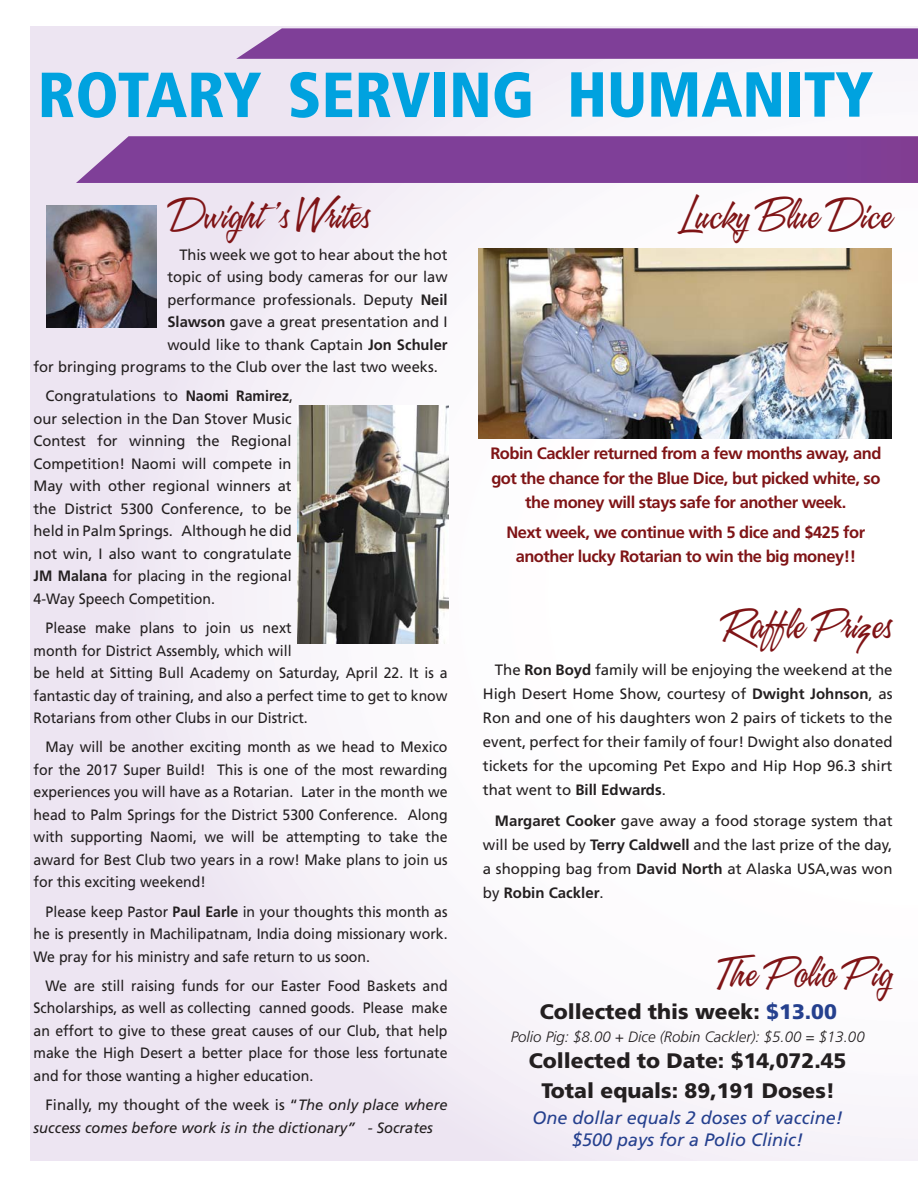
<style>
.page{position:relative;width:918px;height:1188px;background:#fff}
.page>*{position:absolute;margin:0;border:0;box-sizing:border-box;transform-origin:0 0}
.t1{font:39px "A&S Speedway";color:#7f1416}
.t2{font:900 21px/29.2px "Frutiger";color:#231f20;text-align:center}
.t3{font:italic 18px/22.5px "Frutiger";color:#25408e;text-align:center}
.t4{font:700 16.5px/24px "Frutiger";letter-spacing:-.03em;color:#7f1416;text-align:center}
.t5{font:15px/22.5px "Frutiger";color:#231f20;text-align:justify}
.t6{font:15px/22.5px "Frutiger";color:#231f20;text-align:justify;scale:.94 1}
.t7{font:italic 15px/22.5px "Frutiger";color:#231f20}
.t8{font:italic 300 15px "Frutiger";color:#231f20}
.s1{font-weight:700}
.s2{font-style:normal}
.s3{color:#25408e}
</style>
<div class="page">
<div style="left:31px;top:27px;width:887px;height:1134px;background:linear-gradient(to right,#ece4f1,#fff)"></div>
<div style="left:76px;top:136px;width:842px;height:47px;background:#7f3f98"></div>
<svg style="left:236px;top:28px;width:682px;height:31px;background:#84479c"></svg>
<svg style="left:42px;top:72px;width:219px;height:46px;background:#72c2e8"></svg>
<svg style="left:290px;top:72px;width:29px;height:46px"></svg>
<svg style="left:326px;top:73px;width:26px;height:44px"></svg>
<svg style="left:359px;top:73px;width:71px;height:44px;background:#64bee7"></svg>
<div style="left:435px;top:73px;width:10px;height:44px;background:#00a2df"></div>
<svg style="left:453px;top:73px;width:35px;height:44px;background:#43b6e5"></svg>
<svg style="left:495px;top:72px;width:35px;height:46px;background:#61c0e8"></svg>
<svg style="left:571px;top:72px;width:32px;height:45px"></svg>
<svg style="left:611px;top:72px;width:32px;height:45px"></svg>
<svg style="left:651px;top:72px;width:130px;height:45px"></svg>
<div style="left:789px;top:72px;width:11px;height:45px;background:#00a2df"></div>
<svg style="left:805px;top:72px;width:68px;height:45px"></svg>
<img style="left:46px;top:205px;width:111px;height:122px">
<img style="left:478px;top:249px;width:413px;height:189px">
<img style="left:298px;top:406px;width:150px;height:237px">
<h1 class="t1" style="left:167px;top:194px;width:203px">Dwight ’s Writes</h1>
<p class="t5" style="left:179px;top:244px;width:270px">This week we got to hear about the hot</p>
<p class="t5" style="left:167px;top:267px;width:282px">topic of using body cameras for our law</p>
<p class="t5" style="left:167px;top:289px;width:282px">performance professionals. Deputy <span class="s1">Neil</span></p>
<p class="t5" style="left:167px;top:312px;width:282px"><span class="s1">Slawson</span> gave a great presentation and I</p>
<p class="t5" style="left:167px;top:334px;width:282px">would like to thank Captain <span class="s1">Jon Schuler</span></p>
<p class="t5" style="left:34px;top:357px;width:406px">for bringing programs to the Club over the last two weeks.</p>
<p class="t5" style="left:34px;top:386px;width:261px;text-indent:12px">Congratulations to <span class="s1">Naomi Ramirez</span>, our selection in the Dan Stover Music Contest for winning the Regional Competition! Naomi will compete in May with other regional winners at the District 5300 Conference, to be held in Palm Springs. Although he did not win, I also want to congratulate <span class="s1">JM Malana</span> for placing in the regional 4-Way Speech Competition.</p>
<p class="t6" style="left:34px;top:618px;width:442px;text-align:left;text-indent:12px">Please make plans to join us next<br>month for District Assembly, which will<br>be held at Sitting Bull Academy on Saturday, April 22. It is a fantastic day of training, and also a perfect time to get to know Rotarians from other Clubs in our District.</p>
<p class="t6" style="left:34px;top:737px;width:442px;text-indent:12px">May will be another exciting month as we head to Mexico for the 2017 Super Build! This is one of the most rewarding experiences you will have as a Rotarian. Later in the month we head to Palm Springs for the District 5300 Conference. Along with supporting Naomi, we will be attempting to take the award for Best Club two years in a row! Make plans to join us for this exciting weekend!</p>
<p class="t6" style="left:34px;top:901px;width:442px;text-indent:12px">Please keep Pastor <span class="s1">Paul Earle</span> in your thoughts this month as he is presently in Machilipatnam, India doing missionary work.<br>We pray for his ministry and safe return to us soon.</p>
<p class="t6" style="left:34px;top:976px;width:442px;text-indent:12px">We are still raising funds for our Easter Food Baskets and Scholarships, as well as collecting canned goods. Please make an effort to give to these great causes of our Club, that help make the High Desert a better place for those less fortunate and for those wanting a higher education.</p>
<p class="t7" style="left:34px;top:1095px;width:416px;text-indent:12px"><span class="s2">Finally, my thought of the week is “</span>The only place where success comes before work is in the dictionary” - Socrates</p>
<h1 class="t1" style="left:678px;top:194px;width:214px">Lucky Blue Dice</h1>
<p class="t4" style="left:490px;top:443px;width:393px">Robin Cackler returned from a few months away, and got the chance for the Blue Dice, but picked white, so the money will stays safe for another week.</p>
<p class="t4" style="left:507px;top:522px;width:360px">Next week, we continue with 5 dice and $425 for another lucky Rotarian to win the big money!!</p>
<h1 class="t1" style="left:720px;top:603px;width:172px">Raffle Prizes</h1>
<p class="t5" style="left:483px;top:659px;width:411px;line-height:24px;text-indent:12px">The <span class="s1">Ron Boyd</span> family will be enjoying the weekend at the High Desert Home Show, courtesy of <span class="s1">Dwight Johnson</span>, as Ron and one of his daughters won 2 pairs of tickets to the event, perfect for their family of four! Dwight also donated tickets for the upcoming Pet Expo and Hip Hop 96.3 shirt that went to <span class="s1">Bill Edwards</span>.</p>
<p class="t5" style="left:483px;top:810px;width:411px;line-height:24px;text-indent:12px"><span class="s1">Margaret Cooker</span> gave away a food storage system that will be used by <span class="s1">Terry Caldwell</span> and the last prize of the day, a shopping bag from <span class="s1">David North</span> at Alaska USA,was won by <span class="s1">Robin Cackler</span>.</p>
<h1 class="t1" style="left:717px;top:952px;width:176px">The Polio Pig</h1>
<h2 class="t2" style="left:540px;top:998px;width:299px">Collected this week: <span class="s3">$13.00</span></h2>
<p class="t8" style="left:511px;top:1031px;width:355px">Polio Pig: $8.00 + Dice (Robin Cackler): $5.00 = $13.00</p>
<h2 class="t2" style="left:529px;top:1048px;width:319px">Collected to Date: $14,072.45<br>Total equals: 89,191 Doses!</h2>
<p class="t3" style="left:533px;top:1108px;width:312px">One dollar equals 2 doses of vaccine! $500 pays for a Polio Clinic!</p>
</div>
